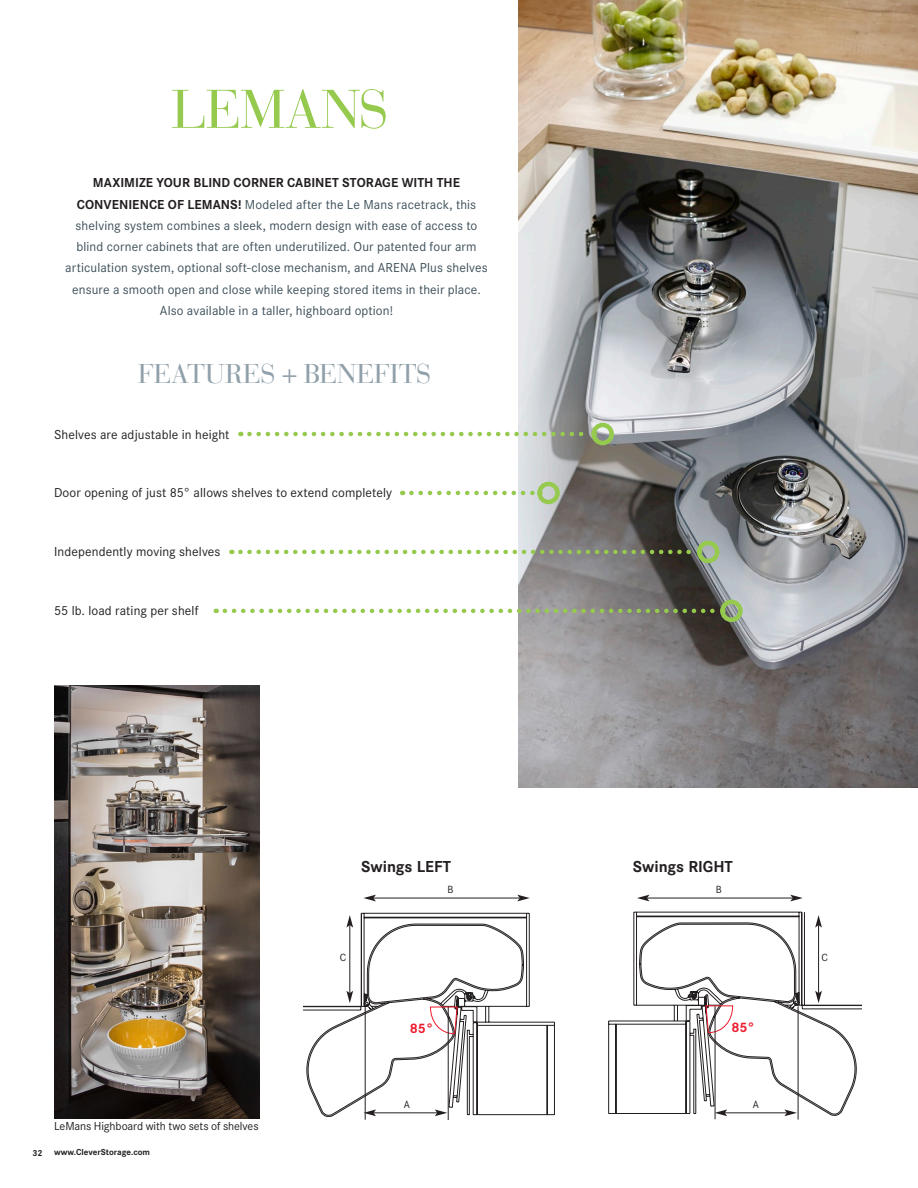
<style>
.page{position:relative;width:918px;height:1188px;background:#fff}
.page>*{position:absolute;margin:0;border:0;box-sizing:border-box;transform-origin:0 0}
.t1{font:54px "Bauer Bodoni";letter-spacing:-.02em;color:#96ca4e}
.t2{font:27px "Bauer Bodoni";letter-spacing:-.02em;color:#90a0aa}
.t3{font:700 16.5px "Corporate S";letter-spacing:-.005em;color:#231f20}
.t4{font:700 14.25px "Corporate S";color:#ee1b2d}
.t5{font:13.5px/21.3px "Corporate S";letter-spacing:.01em;color:#3d4f59;text-align:center}
.t6{font:13.5px "Corporate S";letter-spacing:.01em;color:#231f20}
.t7{font:12px "Corporate S";letter-spacing:-.005em;color:#231f20}
.t8{font:10.8px "Corporate S";color:#231f20}
.t9{font:700 9px "Corporate S";color:#231f20}
.s1{font-weight:700;color:#231f20}
</style>
<div class="page">
<img style="left:518px;top:0;width:400px;height:787px">
<svg style="left:608px;top:912px;width:253px;height:202px"></svg>
<hr style="left:647px;top:898px;width:146px;height:1px;background:#231f20">
<svg style="left:637px;top:895px;width:12px;height:6px"></svg>
<svg style="left:790px;top:895px;width:13px;height:6px"></svg>
<svg style="left:640px;top:915px;width:216px;height:201px"></svg>
<hr style="left:798px;top:1006px;width:1px;height:114px;background:#231f20">
<hr style="left:715px;top:1006px;width:1px;height:113px;background:#231f20">
<hr style="left:599px;top:1007px;width:1px;height:113px;background:#231f20">
<svg style="left:303px;top:913px;width:252px;height:203px"></svg>
<hr style="left:374px;top:898px;width:146px;height:1px;background:#231f20">
<svg style="left:363px;top:895px;width:13px;height:6px"></svg>
<svg style="left:517px;top:895px;width:13px;height:6px"></svg>
<svg style="left:307px;top:915px;width:217px;height:202px"></svg>
<hr style="left:808px;top:1006px;width:1px;height:114px;background:#231f20">
<hr style="left:725px;top:1006px;width:1px;height:113px;background:#231f20">
<hr style="left:448px;top:1007px;width:1px;height:113px;background:#231f20">
<hr style="left:365px;top:1007px;width:1px;height:113px;background:#231f20">
<img style="left:54px;top:686px;width:206px;height:433px">
<svg style="left:249px;top:432px;width:342px;height:4px"></svg>
<div style="left:591px;top:423px;width:23px;height:22px;border:4px solid #96ca4e;border-radius:50%"></div>
<svg style="left:411px;top:491px;width:126px;height:4px"></svg>
<div style="left:537px;top:482px;width:23px;height:22px;border:4px solid #96ca4e;border-radius:50%"></div>
<svg style="left:225px;top:609px;width:495px;height:4px"></svg>
<div style="left:720px;top:600px;width:23px;height:22px;border:4px solid #96ca4e;border-radius:50%"></div>
<svg style="left:240px;top:550px;width:457px;height:4px"></svg>
<div style="left:697px;top:541px;width:22px;height:22px;border:4px solid #96ca4e;border-radius:50%"></div>
<p class="t1" style="left:171px;top:77px;width:219px">LEMANS</p>
<p class="t5" style="left:65px;top:172px;width:424px"><span class="s1">MAXIMIZE YOUR BLIND CORNER CABINET STORAGE WITH THE CONVENIENCE OF LEMANS!</span> Modeled after the Le Mans racetrack, this shelving system combines a sleek, modern design with ease of access to blind corner cabinets that are often underutilized. Our patented four arm articulation system, optional soft-close mechanism, and ARENA Plus shelves ensure a smooth open and close while keeping stored items in their place.<br>Also available in a taller, highboard option!</p>
<p class="t2" style="left:138px;top:358px;width:295px">FEATURES + BENEFITS</p>
<p class="t6" style="left:54px;top:425px;width:177px">Shelves are adjustable in height</p>
<p class="t6" style="left:54px;top:484px;width:340px">Door opening of just 85° allows shelves to extend completely</p>
<p class="t6" style="left:54px;top:543px;width:168px">Independently moving shelves</p>
<p class="t6" style="left:54px;top:602px;width:146px">55 lb. load rating per shelf</p>
<p class="t7" style="left:54px;top:1118px;width:206px">LeMans Highboard with two sets of shelves</p>
<p class="t9" style="left:32px;top:1146px;width:12px">32</p>
<p class="t9" style="left:54px;top:1146px;width:98px">www.CleverStorage.com</p>
<p class="t3" style="left:361px;top:855px;width:92px">Swings LEFT</p>
<p class="t3" style="left:633px;top:855px;width:101px">Swings RIGHT</p>
<p class="t8" style="left:437px;top:884px;width:18px">B B</p>
<p class="t8" style="left:716px;top:884px;width:18px">B B</p>
<p class="t8" style="left:329px;top:951px;width:19px">C C</p>
<p class="t4" style="left:399px;top:1020px;width:25px">85°</p>
<p class="t4" style="left:731px;top:1019px;width:25px">85°</p>
<p class="t4" style="left:410px;top:1020px;width:25px">85°</p>
<p class="t4" style="left:742px;top:1019px;width:25px">85°</p>
<p class="t8" style="left:393px;top:1098px;width:18px">A A</p>
<p class="t8" style="left:753px;top:1098px;width:18px">A A</p>
<p class="t8" style="left:822px;top:951px;width:19px">C C</p>
</div>
